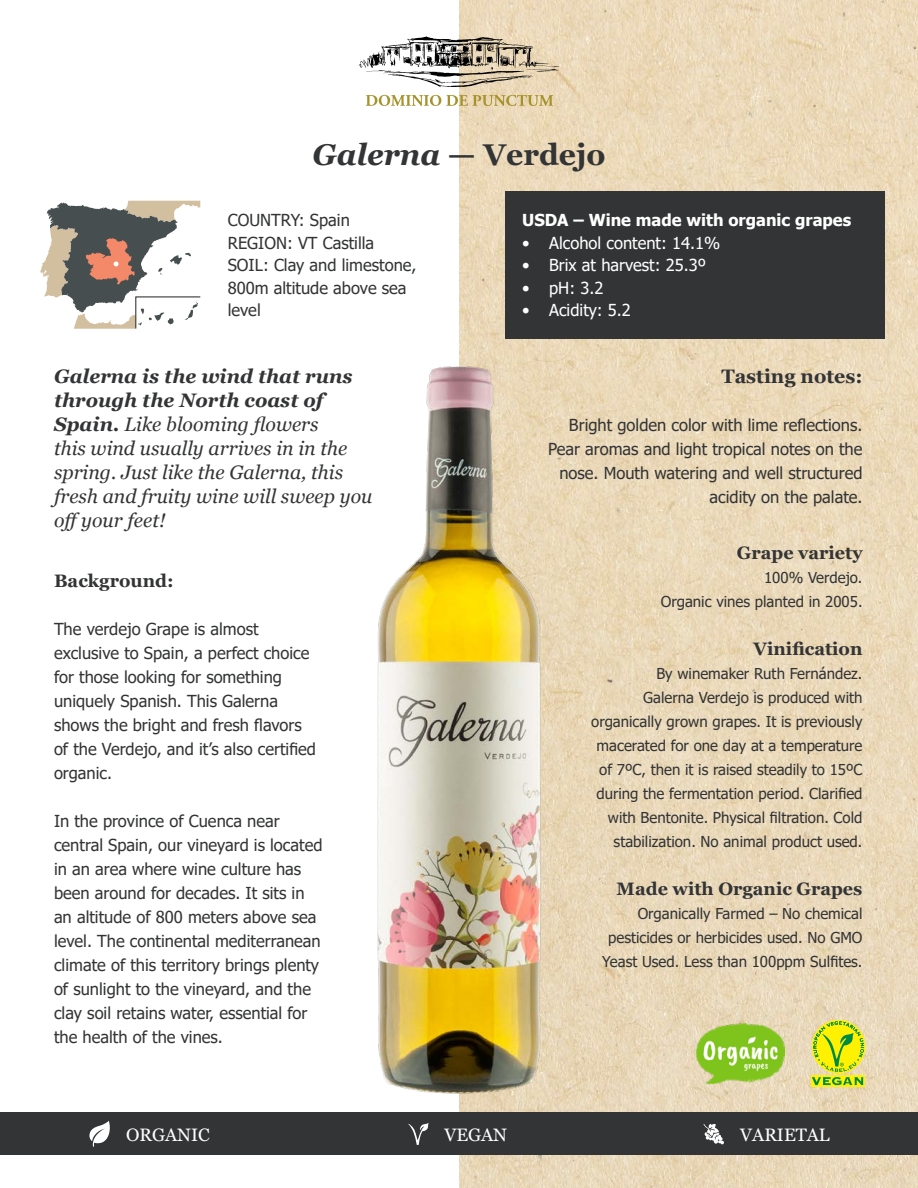
<style>
.page{position:relative;width:918px;height:1188px;background:#fff}
.page>*{position:absolute;margin:0;border:0;box-sizing:border-box;transform-origin:0 0}
.t1{font:700 30px "Georgia";color:#333435}
.t2{font:italic 19.5px/24px "Georgia";color:#333435}
.t3{font:700 19.5px "Georgia";color:#333435}
.t4{font:700 18px "Georgia";color:#333435}
.t5{font:18px "Georgia";color:#fff}
.t6{font:16.5px/24px "Tahoma";color:#333435}
.t7{font:16.5px "Tahoma";color:#fff}
.t8{font:700 16.5px "Tahoma";color:#fff}
.t9{font:15px/24px "Tahoma";color:#333435;text-align:right}
.s1{font-style:italic}
.s2{font-weight:700}
</style>
<div class="page">
<img style="left:459px;top:0;width:459px;height:1188px">
<div style="left:0;top:1113px;width:918px;height:42px;background:#333435"></div>
<div style="left:505px;top:191px;width:379px;height:148px;background:#333435"></div>
<svg style="left:40px;top:201px;width:160px;height:128px"></svg>
<img style="left:377px;top:367px;width:166px;height:727px">
<svg style="left:89px;top:1121px;width:21px;height:26px"></svg>
<svg style="left:704px;top:1124px;width:20px;height:20px"></svg>
<svg style="left:408px;top:1123px;width:21px;height:22px"></svg>
<svg style="left:366px;top:95px;width:187px;height:11px"></svg>
<svg style="left:359px;top:36px;width:200px;height:51px"></svg>
<div style="left:811px;top:1075px;width:54px;height:12px;background:#f8ee02"></div>
<svg style="left:812px;top:1021px;width:52px;height:64px;background:#c7d72e"></svg>
<img style="left:696px;top:1024px;width:88px;height:59px">
<p class="t1" style="left:312px;top:135px;width:295px"><span class="s1">Galerna</span> — Verdejo</p>
<p class="t6" style="left:228px;top:209px;width:124px">COUNTRY: Spain</p>
<p class="t6" style="left:228px;top:232px;width:148px">REGION: VT Castilla</p>
<p class="t6" style="left:228px;top:255px;width:190px;line-height:22.5px">SOIL: Clay and limestone,<br>800m altitude above sea level</p>
<p class="t8" style="left:522px;top:209px;width:331px">USDA – Wine made with organic grapes</p>
<p class="t7" style="left:522px;top:232px;width:199px">• Alcohol content: 14.1%</p>
<p class="t7" style="left:522px;top:254px;width:185px">• Brix at harvest: 25.3º</p>
<p class="t7" style="left:522px;top:277px;width:83px">• pH: 3.2</p>
<p class="t7" style="left:522px;top:299px;width:110px">• Acidity: 5.2</p>
<p class="t2" style="left:54px;top:364px;width:320px"><span class="s2">Galerna is the wind that runs through the North coast of<br>Spain.</span> Like blooming flowers<br>this wind usually arrives in in the spring. Just like the Galerna, this fresh and fruity wine will sweep you offyour feet!</p>
<p class="t3" style="left:721px;top:364px;width:143px">Tasting notes:</p>
<p class="t6" style="left:548px;top:414px;width:316px;text-align:right">Bright golden color with lime reflections.<br>Pear aromas and light tropical notes on the nose. Mouth watering and well structured acidity on the palate.</p>
<p class="t4" style="left:54px;top:570px;width:121px">Background:</p>
<p class="t6" style="left:54px;top:618px;width:263px">The verdejo Grape is almost exclusive to Spain, a perfect choice for those looking for something uniquely Spanish. This Galerna shows the bright and fresh flavors of the Verdejo, and it’s also certified organic.</p>
<p class="t6" style="left:54px;top:810px;width:270px">In the province of Cuenca near central Spain, our vineyard is located in an area where wine culture has been around for decades. It sits in an altitude of 800 meters above sea level. The continental mediterranean climate of this territory brings plenty of sunlight to the vineyard, and the clay soil retains water, essential for the health of the vines.</p>
<p class="t4" style="left:737px;top:541px;width:127px">Grape variety</p>
<p class="t9" style="left:764px;top:566px;width:100px">100% Verdejo.</p>
<p class="t9" style="left:661px;top:590px;width:203px">Organic vines planted in 2005.</p>
<p class="t4" style="left:753px;top:637px;width:111px">Vinification</p>
<p class="t9" style="left:656px;top:662px;width:208px">By winemaker Ruth Fernández.</p>
<p class="t9" style="left:591px;top:686px;width:273px">Galerna Verdejo is produced with organically grown grapes. It is previously macerated for one day at a temperature of 7ºC, then it is raised steadily to 15ºC during the fermentation period. Clarified with Bentonite. Physical filtration. Cold stabilization. No animal product used.</p>
<p class="t4" style="left:617px;top:877px;width:247px">Made with Organic Grapes</p>
<p class="t9" style="left:602px;top:902px;width:262px">Organically Farmed – No chemical pesticides or herbicides used. No GMO<br>Yeast Used. Less than 100ppm Sulfites.</p>
<p class="t5" style="left:126px;top:1124px;width:85px">ORGANIC</p>
<p class="t5" style="left:444px;top:1124px;width:64px">VEGAN</p>
<p class="t5" style="left:740px;top:1124px;width:91px">VARIETAL</p>
</div>
